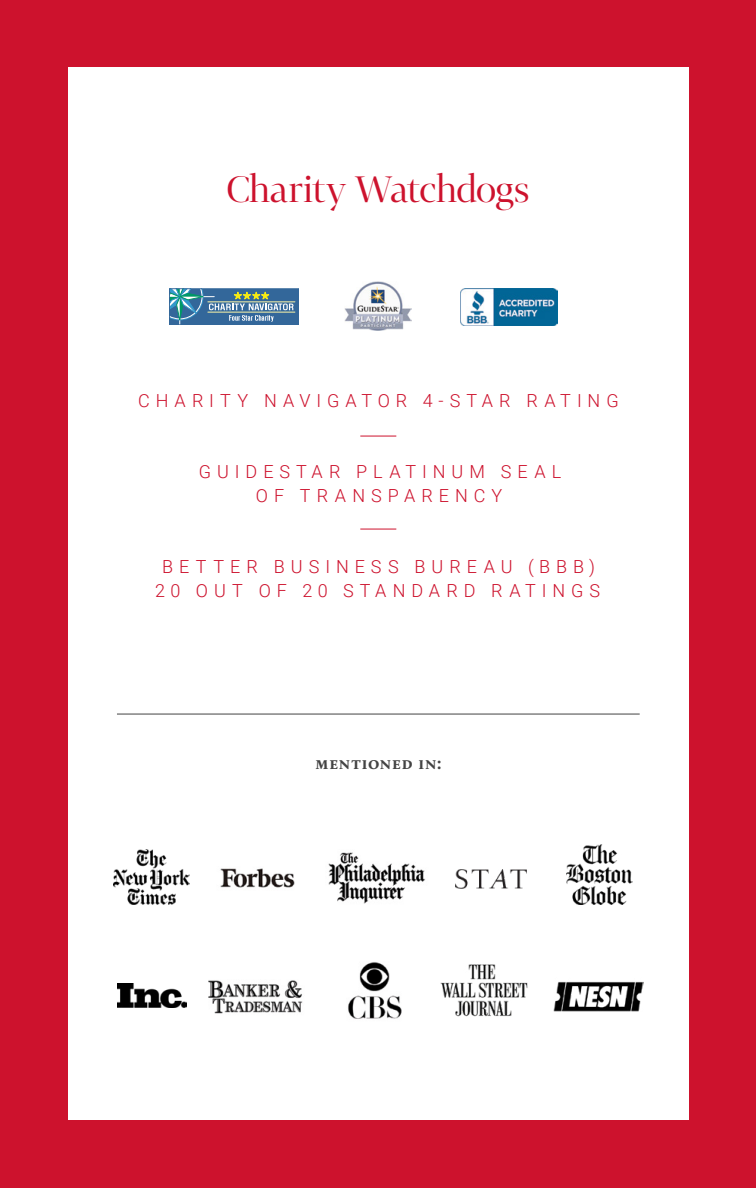
<style>
.page{position:relative;width:756px;height:1188px;background:#cd122d}
.page>*{position:absolute;margin:0;border:0;box-sizing:border-box;transform-origin:0 0}
.t1{font:36px "Tabac G1";letter-spacing:-.03em;color:#cd122d}
.t2{font:300 18px/24px "Roboto";letter-spacing:.335em;color:#cd122d;text-align:center}
.t3{font:700 18px "Calluna";letter-spacing:.05em;color:#434343}
</style>
<div class="page">
<div style="left:68px;top:68px;width:621px;height:1052px;background:#fff"></div>
<img style="left:113px;top:850px;width:77px;height:55px">
<img style="left:567px;top:845px;width:65px;height:60px">
<img style="left:220px;top:868px;width:75px;height:20px">
<img style="left:440px;top:964px;width:88px;height:53px">
<img style="left:209px;top:980px;width:94px;height:34px">
<img style="left:554px;top:981px;width:89px;height:31px">
<img style="left:455px;top:869px;width:71px;height:20px">
<img style="left:117px;top:983px;width:70px;height:24px">
<img style="left:348px;top:962px;width:54px;height:57px">
<img style="left:328px;top:852px;width:98px;height:52px">
<hr style="left:360px;top:529px;width:36px;height:1px;background:#cd122d">
<hr style="left:360px;top:436px;width:36px;height:1px;background:#cd122d">
<hr style="left:117px;top:714px;width:523px;height:1px;background:#434343">
<div style="left:169px;top:289px;width:130px;height:36px;background:#33679a"></div>
<hr style="left:208px;top:302px;width:87px;height:1px;background:#fcf5a8">
<hr style="left:180px;top:289px;width:1px;height:36px;background:#fff">
<hr style="left:208px;top:312px;width:87px;height:1px;background:#fcf5a8">
<svg style="left:171px;top:291px;width:123px;height:31px"></svg>
<div style="left:169px;top:289px;width:130px;height:36px;border:1px solid #33679a"></div>
<img style="left:345px;top:281px;width:67px;height:49px">
<img style="left:461px;top:288px;width:97px;height:37px">
<h1 class="t1" style="left:226px;top:165px;width:305px">Charity Watchdogs</h1>
<p class="t2" style="left:138px;top:388px;width:482px">CHARITY NAVIGATOR 4-STAR RATING</p>
<p class="t2" style="left:199px;top:459px;width:364px">GUIDESTAR PLATINUM SEAL<br>OF TRANSPARENCY</p>
<p class="t2" style="left:155px;top:554px;width:447px">BETTER BUSINESS BUREAU (BBB)<br>20 OUT OF 20 STANDARD RATINGS</p>
<p class="t3" style="left:315px;top:752px;width:128px">mentioned in:</p>
</div>
